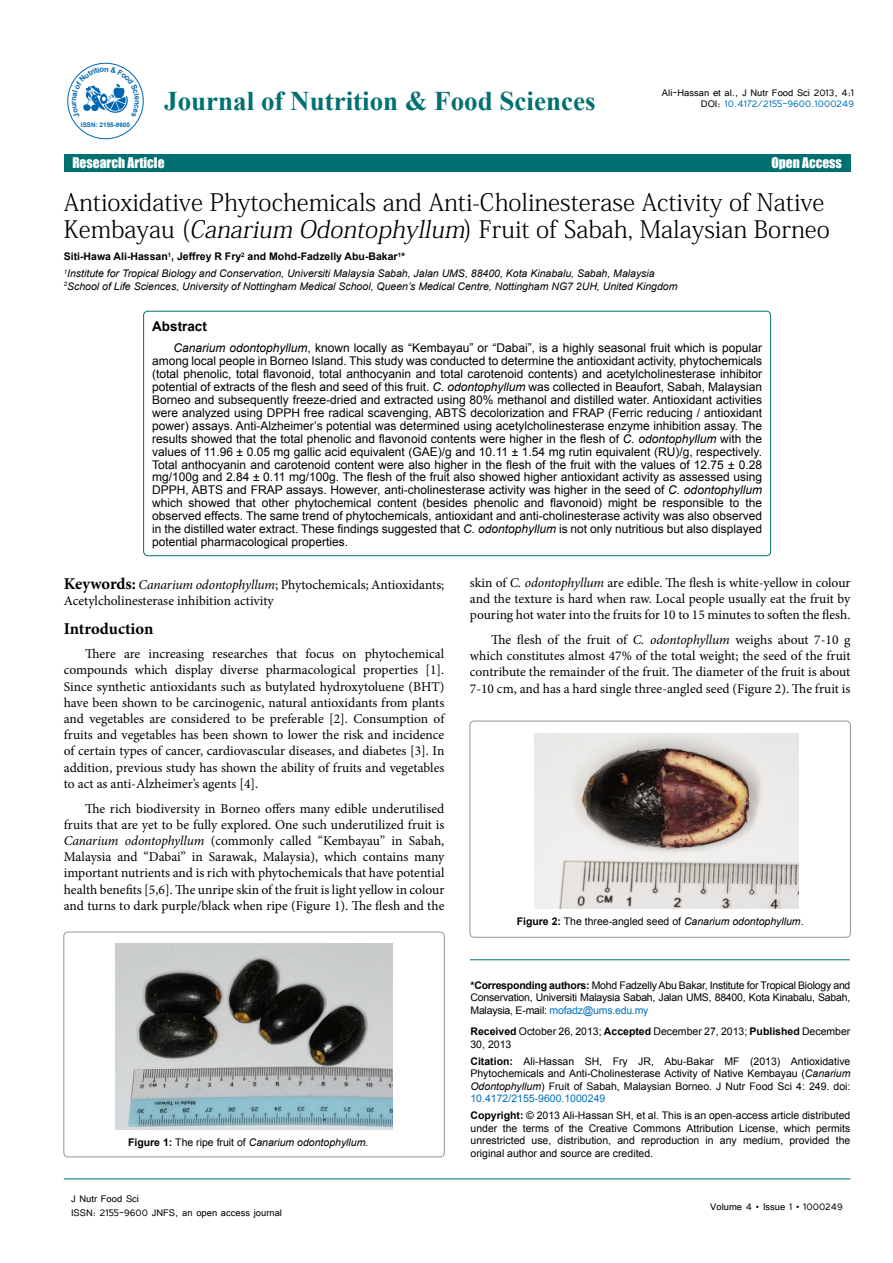
<style>
.page{position:relative;width:893px;height:1263px;background:#fff}
.page>*{position:absolute;margin:0;border:0;box-sizing:border-box;transform-origin:0 0}
.t1{font:700 27px "Times New Roman";color:#007071}
.t2{font:24px/27px "Adobe Fangsong Std";color:#000}
.t3{font:700 16.5px "Minion Pro";letter-spacing:-.005em;color:#000}
.t4{font:13.5px/16.2px "Minion Pro";color:#000;text-align:justify}
.t5{font:13.5px "Impact";color:#fff}
.t6{font:700 13.5px "Arial";color:#000}
.t7{font:12px/12.9px "Arial";color:#000;text-align:justify}
.t8{font:12px/14.4px "Tunga";color:#000}
.t9{font:10.5px/12.6px "Arial";color:#000;text-align:justify}
.t10{font:italic 10.5px/16.8px "Arial";color:#000}
.t11{font:700 6.3px "Arial";color:#0066b3}
.s1{color:#0072bc}
.s2{font-style:italic}
.s3{font-weight:700;font-style:normal}
.s4{font-weight:700;font-size:16.5px}
.s5{font-style:normal}
.s6{font-weight:700}
</style>
<div class="page">
<hr style="left:64px;top:1179px;width:786px;height:1px;background:#007071">
<div style="left:64px;top:154px;width:786px;height:17px;background:#007071"></div>
<hr style="left:470px;top:959px;width:380px;height:1px;background:#007071">
<div style="left:144px;top:311px;width:627px;height:245px;border:1px solid #007071;border-radius:4px"></div>
<div style="left:64px;top:932px;width:380px;height:225px;border:1px solid #939598;border-radius:4px"></div>
<img style="left:116px;top:943px;width:276px;height:186px">
<div style="left:470px;top:721px;width:380px;height:216px;border:1px solid #939598;border-radius:4px"></div>
<img style="left:535px;top:733px;width:263px;height:176px">
<div style="left:67px;top:63px;width:77px;height:76px;border:1px solid #0066b3;border-radius:50%"></div>
<svg style="left:72px;top:67px;width:68px;height:51px"></svg>
<p class="t11" style="left:81px;top:121px;width:51px">ISSN: 2155-9600</p>
<h1 class="t1" style="left:164px;top:82px;width:433px">Journal of Nutrition &amp; Food Sciences</h1>
<p class="t8" style="left:662px;top:86px;width:194px;line-height:11.1px;text-align:right">Ali-Hassan et al., J Nutr Food Sci 2013, 4:1<br>DOI: <span class="s1">10.4172/2155-9600.1000249</span></p>
<p class="t5" style="left:72px;top:152px;width:94px">Research Article</p>
<p class="t5" style="left:771px;top:152px;width:72px">Open Access</p>
<h2 class="t2" style="left:64px;top:188px;width:767px">Antioxidative Phytochemicals and Anti-Cholinesterase Activity of Native<br>Kembayau (<span class="s2">Canarium Odontophyllum</span>) Fruit of Sabah, Malaysian Borneo</h2>
<p class="t10" style="left:64px;top:248px;width:592px"><span class="s3">Siti-Hawa Ali-Hassan</span><sup>1</sup><span class="s3">, Jeffrey R Fry</span><sup>2</sup> <span class="s3">and Mohd-Fadzelly Abu-Bakar</span><sup>1</sup><span class="s3">*<br></span><sup>1</sup>Institute for Tropical Biology and Conservation, Universiti Malaysia Sabah, Jalan UMS, 88400, Kota Kinabalu, Sabah, Malaysia</p>
<p class="t10" style="left:64px;top:278px;width:615px"><sup>2</sup>School of Life Sciences, University of Nottingham Medical School, Queen’s Medical Centre, Nottingham NG7 2UH, United Kingdom</p>
<p class="t6" style="left:152px;top:317px;width:56px">Abstract</p>
<p class="t7" style="left:152px;top:342px;width:611px;text-indent:21px"><span class="s2">Canarium odontophyllum</span>, known locally as “Kembayau” or “Dabai”, is a highly seasonal fruit which is popular among local people in Borneo Island. This study was conducted to determine the antioxidant activity, phytochemicals (total phenolic, total flavonoid, total anthocyanin and total carotenoid contents) and acetylcholinesterase inhibitor potential of extracts of the flesh and seed of this fruit. <span class="s2">C. odontophyllum</span> was collected in Beaufort, Sabah, Malaysian Borneo and subsequently freeze-dried and extracted using 80% methanol and distilled water. Antioxidant activities were analyzed using DPPH free radical scavenging, ABTS decolorization and FRAP (Ferric reducing / antioxidant power) assays. Anti-Alzheimer’s potential was determined using acetylcholinesterase enzyme inhibition assay. The results showed that the total phenolic and flavonoid contents were higher in the flesh of <span class="s2">C. odontophyllum</span> with the values of 11.96 ± 0.05 mg gallic acid equivalent (GAE)/g and 10.11 ± 1.54 mg rutin equivalent (RU)/g, respectively.<br>Total anthocyanin and carotenoid content were also higher in the flesh of the fruit with the values of 12.75 ± 0.28 mg/100g and 2.84 ± 0.11 mg/100g. The flesh of the fruit also showed higher antioxidant activity as assessed using DPPH, ABTS and FRAP assays. However, anti-cholinesterase activity was higher in the seed of <span class="s2">C. odontophyllum </span>which showed that other phytochemical content (besides phenolic and flavonoid) might be responsible to the observed effects. The same trend of phytochemicals, antioxidant and anti-cholinesterase activity was also observed in the distilled water extract. These findings suggested that <span class="s2">C. odontophyllum</span> is not only nutritious but also displayed potential pharmacological properties.</p>
<p class="t4" style="left:64px;top:577px;width:382px"><span class="s4">Keywords:</span> <span class="s2">Canarium odontophyllum</span>; Phytochemicals; Antioxidants;<br>Acetylcholinesterase inhibition activity</p>
<h3 class="t3" style="left:64px;top:617px;width:91px">Introduction</h3>
<p class="t4" style="left:64px;top:646px;width:382px;text-indent:21px">There are increasing researches that focus on phytochemical compounds which display diverse pharmacological properties [1].<br>Since synthetic antioxidants such as butylated hydroxytoluene (BHT) have been shown to be carcinogenic, natural antioxidants from plants and vegetables are considered to be preferable [2]. Consumption of fruits and vegetables has been shown to lower the risk and incidence of certain types of cancer, cardiovascular diseases, and diabetes [3]. In addition, previous study has shown the ability of fruits and vegetables to act as anti-Alzheimer’s agents [4].</p>
<p class="t4" style="left:64px;top:800px;width:382px;text-indent:21px">The rich biodiversity in Borneo offers many edible underutilised fruits that are yet to be fully explored. One such underutilized fruit is <span class="s2">Canarium odontophyllum</span> (commonly called “Kembayau” in Sabah, Malaysia and “Dabai” in Sarawak, Malaysia), which contains many important nutrients and is rich with phytochemicals that have potential health benefits [5,6]. The unripe skin of the fruit is light yellow in colour and turns to dark purple/black when ripe (Figure 1). The flesh and the</p>
<p class="t4" style="left:470px;top:574px;width:382px">skin of <span class="s2">C. odontophyllum</span> are edible. The flesh is white-yellow in colour and the texture is hard when raw. Local people usually eat the fruit by pouring hot water into the fruits for 10 to 15 minutes to soften the flesh.</p>
<p class="t4" style="left:470px;top:632px;width:382px;text-indent:21px">The flesh of the fruit of <span class="s2">C. odontophyllum</span> weighs about 7-10 g which constitutes almost 47% of the total weight; the seed of the fruit contribute the remainder of the fruit. The diameter of the fruit is about 7-10 cm, and has a hard single three-angled seed (Figure 2). The fruit is</p>
<p class="t10" style="left:128px;top:1134px;width:242px"><span class="s3">Figure 1:</span> <span class="s5">The ripe fruit of</span> Canarium odontophyllum.</p>
<p class="t8" style="left:71px;top:1190px;width:213px">J Nutr Food Sci<br>ISSN: 2155-9600 JNFS, an open access journal</p>
<p class="t9" style="left:517px;top:915px;width:288px"><span class="s6">Figure 2:</span> The three-angled seed of <span class="s2">Canarium odontophyllum</span>.</p>
<p class="t9" style="left:470px;top:979px;width:381px"><span class="s6">*Corresponding authors:</span> Mohd Fadzelly Abu Bakar, Institute for Tropical Biology and Conservation, Universiti Malaysia Sabah, Jalan UMS, 88400, Kota Kinabalu, Sabah, Malaysia, E-mail: <span class="s1">mofadz@ums.edu.my</span></p>
<p class="t9" style="left:470px;top:1025px;width:381px"><span class="s6">Received</span> October 26, 2013; <span class="s6">Accepted</span> December 27, 2013; <span class="s6">Published</span> December<br>30, 2013</p>
<p class="t9" style="left:470px;top:1054px;width:381px"><span class="s6">Citation:</span> Ali-Hassan SH, Fry JR, Abu-Bakar MF (2013) Antioxidative Phytochemicals and Anti-Cholinesterase Activity of Native Kembayau (<span class="s2">Canarium Odontophyllum</span>) Fruit of Sabah, Malaysian Borneo. J Nutr Food Sci 4: 249. doi:<br><span class="s1">10.4172/2155-9600.1000249</span></p>
<p class="t9" style="left:470px;top:1109px;width:381px"><span class="s6">Copyright:</span> © 2013 Ali-Hassan SH, et al. This is an open-access article distributed under the terms of the Creative Commons Attribution License, which permits unrestricted use, distribution, and reproduction in any medium, provided the original author and source are credited.</p>
<p class="t8" style="left:710px;top:1199px;width:134px">Volume 4 • Issue 1 • 1000249</p>
</div>
